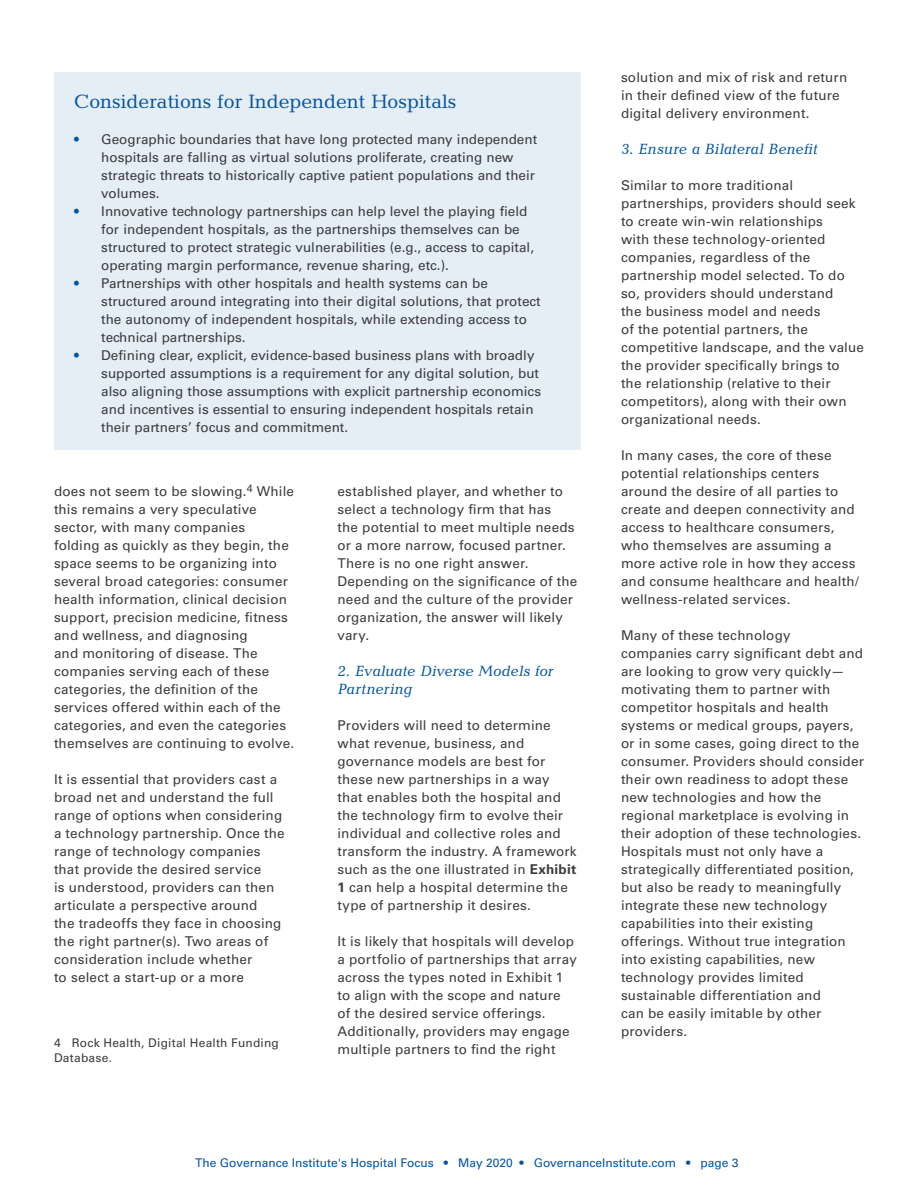
<style>
.page{position:relative;width:918px;height:1188px;background:#fff}
.page>*{position:absolute;margin:0;border:0;box-sizing:border-box;transform-origin:0 0}
.Key_board_takeaways{font:19.5px "Candida Std";color:#0054a4}
.Bullet_points{font:italic 15px/18px "Candida Std";letter-spacing:-.005em;color:#0054a4}
.Bullet_points-2{font:13.5px/18px "Univers LT Std";letter-spacing:.01em;color:#3b3c3e}
.t1{font:12px "Univers LT Std";color:#0054a4}
.t2{font:12px/15px "Univers LT Std";letter-spacing:.02em;color:#3b3c3e}
.s1{color:#0054a4}
.s2{font-weight:700}
</style>
<div class="page">
<div style="left:54px;top:72px;width:526px;height:378px;background:#e5edf5"></div>
<p class="Key_board_takeaways" style="left:74px;top:90px;width:384px">Considerations for Independent Hospitals</p>
<p class="Bullet_points-2" style="left:101px;top:130px;width:437px;text-indent:-27px"><span class="s1">•</span> Geographic boundaries that have long protected many independent hospitals are falling as virtual solutions proliferate, creating new strategic threats to historically captive patient populations and their volumes.</p>
<p class="Bullet_points-2" style="left:101px;top:202px;width:434px;text-indent:-27px"><span class="s1">•</span> Innovative technology partnerships can help level the playing field for independent hospitals, as the partnerships themselves can be structured to protect strategic vulnerabilities (e.g., access to capital, operating margin performance, revenue sharing, etc.).</p>
<p class="Bullet_points-2" style="left:101px;top:274px;width:441px;text-indent:-27px"><span class="s1">•</span> Partnerships with other hospitals and health systems can be structured around integrating into their digital solutions, that protect the autonomy of independent hospitals, while extending access to technical partnerships.</p>
<p class="Bullet_points-2" style="left:101px;top:346px;width:441px;text-indent:-27px"><span class="s1">•</span> Defining clear, explicit, evidence-based business plans with broadly supported assumptions is a requirement for any digital solution, but also aligning those assumptions with explicit partnership economics and incentives is essential to ensuring independent hospitals retain their partners’ focus and commitment.</p>
<p class="Bullet_points-2" style="left:54px;top:482px;width:242px">does not seem to be slowing.<sup>4</sup> While this remains a very speculative sector, with many companies folding as quickly as they begin, the space seems to be organizing into several broad categories: consumer health information, clinical decision support, precision medicine, fitness and wellness, and diagnosing<br>and monitoring of disease. The companies serving each of these categories, the definition of the services offered within each of the categories, and even the categories themselves are continuing to evolve.</p>
<p class="Bullet_points-2" style="left:54px;top:770px;width:232px">It is essential that providers cast a broad net and understand the full range of options when considering a technology partnership. Once the range of technology companies that provide the desired service<br>is understood, providers can then articulate a perspective around<br>the tradeoffs they face in choosing the right partner(s). Two areas of consideration include whether<br>to select a start-up or a more</p>
<p class="t2" style="left:54px;top:1035px;width:226px">4 Rock Health, Digital Health Funding<br>Database.</p>
<p class="Bullet_points-2" style="left:338px;top:482px;width:241px">established player, and whether to select a technology firm that has<br>the potential to meet multiple needs or a more narrow, focused partner.<br>There is no one right answer.<br>Depending on the significance of the need and the culture of the provider organization, the answer will likely vary.</p>
<p class="Bullet_points" style="left:338px;top:662px;width:217px">2. Evaluate Diverse Models for<br>Partnering</p>
<p class="Bullet_points-2" style="left:338px;top:716px;width:241px">Providers will need to determine what revenue, business, and governance models are best for these new partnerships in a way that enables both the hospital and the technology firm to evolve their individual and collective roles and transform the industry. A framework such as the one illustrated in <span class="s2">Exhibit 1</span> can help a hospital determine the type of partnership it desires.</p>
<p class="Bullet_points-2" style="left:338px;top:932px;width:241px">It is likely that hospitals will develop a portfolio of partnerships that array across the types noted in Exhibit 1 to align with the scope and nature of the desired service offerings.<br>Additionally, providers may engage multiple partners to find the right</p>
<p class="Bullet_points-2" style="left:621px;top:68px;width:228px">solution and mix of risk and return in their defined view of the future digital delivery environment.</p>
<p class="Bullet_points" style="left:621px;top:140px;width:198px">3. Ensure a Bilateral Benefit</p>
<p class="Bullet_points-2" style="left:621px;top:176px;width:244px">Similar to more traditional partnerships, providers should seek to create win-win relationships<br>with these technology-oriented companies, regardless of the partnership model selected. To do so, providers should understand<br>the business model and needs<br>of the potential partners, the competitive landscape, and the value the provider specifically brings to<br>the relationship (relative to their competitors), along with their own organizational needs.</p>
<p class="Bullet_points-2" style="left:621px;top:446px;width:239px">In many cases, the core of these potential relationships centers around the desire of all parties to create and deepen connectivity and access to healthcare consumers, who themselves are assuming a more active role in how they access and consume healthcare and health/ wellness-related services.</p>
<p class="Bullet_points-2" style="left:621px;top:626px;width:244px">Many of these technology companies carry significant debt and are looking to grow very quickly— motivating them to partner with competitor hospitals and health systems or medical groups, payers, or in some cases, going direct to the consumer. Providers should consider their own readiness to adopt these new technologies and how the regional marketplace is evolving in their adoption of these technologies.<br>Hospitals must not only have a strategically differentiated position, but also be ready to meaningfully integrate these new technology capabilities into their existing offerings. Without true integration into existing capabilities, new technology provides limited sustainable differentiation and<br>can be easily imitable by other providers.</p>
<p class="t1" style="left:195px;top:1156px;width:545px">The Governance Institute's Hospital Focus • May 2020 • GovernanceInstitute.com • page 3</p>
</div>
